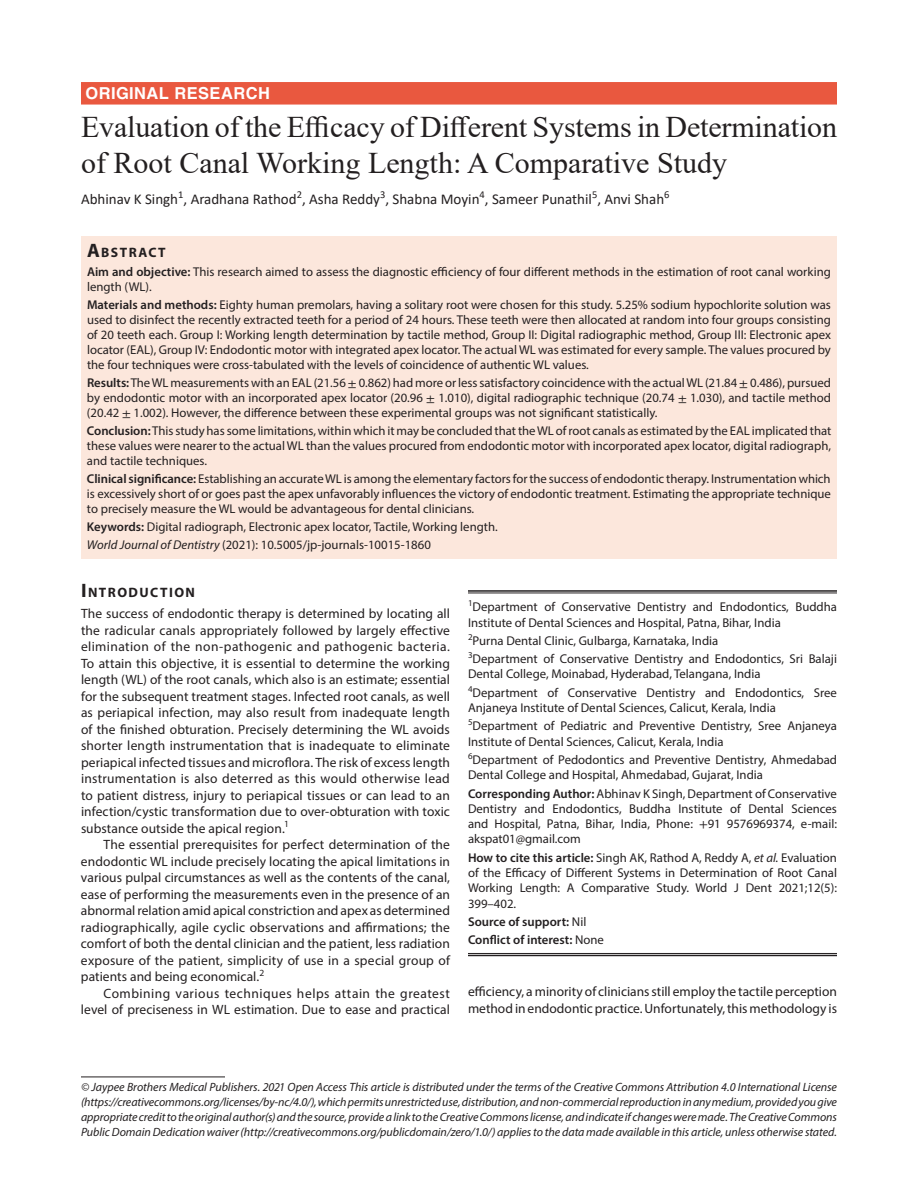
<style>
.page{position:relative;width:918px;height:1188px;background:#fff}
.page>*{position:absolute;margin:0;border:0;box-sizing:border-box;transform-origin:0 0}
.t1{font:30px/36px "Times New Roman";letter-spacing:-.005em;color:#231f20}
.t2{font:700 16.5px "Helvetica LT Std";letter-spacing:.025em;color:#fff}
.t3{font:15px "Calibri";color:#231f20}
.t4{font:700 13.65px "Myriad Pro";letter-spacing:.105em;color:#231f20}
.t5{font:13.5px/16.5px "Myriad Pro";letter-spacing:.005em;color:#231f20;text-align:justify}
.t6{font:13.5px/16.5px "Myriad Pro";letter-spacing:.025em;color:#231f20;text-align:right}
.t7{font:12.75px/15px "Myriad Pro";color:#231f20}
.t8{font:600 12.75px/18.3px "Myriad Pro";color:#231f20}
.t9{font:italic 12px/15px "Myriad Pro";letter-spacing:-.005em;color:#231f20;text-align:justify}
.s1{font-size:19.5px}
.s2{font-weight:600}
.s3{font-family:"STIX"}
.s4{font-style:italic}
.s5{font-weight:400}
</style>
<div class="page">
<div style="left:81px;top:82px;width:756px;height:23px;background:#e9583f"></div>
<div style="left:81px;top:236px;width:756px;height:26px;background:#fce7dc"></div>
<div style="left:81px;top:261px;width:756px;height:39px;background:#fce7dc"></div>
<div style="left:81px;top:294px;width:756px;height:84px;background:#fce7dc"></div>
<div style="left:81px;top:372px;width:756px;height:54px;background:#fce7dc"></div>
<div style="left:81px;top:420px;width:756px;height:54px;background:#fce7dc"></div>
<div style="left:81px;top:468px;width:756px;height:54px;background:#fce7dc"></div>
<div style="left:81px;top:516px;width:756px;height:24px;background:#fce7dc"></div>
<div style="left:81px;top:534px;width:756px;height:24px;background:#fce7dc"></div>
<hr style="left:468px;top:590px;width:369px;height:2px;background:#231f20">
<hr style="left:468px;top:593px;width:369px;height:1px;background:#231f20">
<hr style="left:468px;top:953px;width:369px;height:1px;background:#231f20">
<hr style="left:468px;top:955px;width:369px;height:1px;background:#231f20">
<hr style="left:81px;top:1077px;width:144px;height:1px;background:#231f20">
<p class="t2" style="left:86px;top:83px;width:186px">ORIGINAL RESEARCH</p>
<h1 class="t1" style="left:81px;top:108px;width:758px">Evaluation of the Efficacy of Different Systems in Determination of Root Canal Working Length: A Comparative Study</h1>
<p class="t3" style="left:81px;top:189px;width:590px">Abhinav K Singh<sup>1</sup>, Aradhana Rathod<sup>2</sup>, Asha Reddy<sup>3</sup>, Shabna Moyin<sup>4</sup>, Sameer Punathil<sup>5</sup>, Anvi Shah<sup>6</sup></p>
<p class="t4" style="left:87px;top:243px;width:80px"><span class="s1">A</span>BSTRACT</p>
<p class="t7" style="left:87px;top:264px;width:745px"><span class="s2">Aim and objective:</span> This research aimed to assess the diagnostic efficiency of four different methods in the estimation of root canal working length (WL).</p>
<p class="t7" style="left:87px;top:297px;width:746px;text-align:justify"><span class="s2">Materials and methods:</span> Eighty human premolars, having a solitary root were chosen for this study. 5.25% sodium hypochlorite solution was used to disinfect the recently extracted teeth for a period of 24 hours. These teeth were then allocated at random into four groups consisting of 20 teeth each. Group I: Working length determination by tactile method, Group II: Digital radiographic method, Group III: Electronic apex locator (EAL), Group IV: Endodontic motor with integrated apex locator. The actual WL was estimated for every sample. The values procured by the four techniques were cross-tabulated with the levels of coincidence of authentic WL values.</p>
<p class="t7" style="left:87px;top:375px;width:746px;text-align:justify"><span class="s2">Results:</span> The WL measurements with an EAL (21.56 <span class="s3">±</span> 0.862) had more or less satisfactory coincidence with the actual WL (21.84 <span class="s3">±</span> 0.486), pursued by endodontic motor with an incorporated apex locator (20.96 <span class="s3">±</span> 1.010), digital radiographic technique (20.74 <span class="s3">±</span> 1.030), and tactile method (20.42 <span class="s3">±</span> 1.002). However, the difference between these experimental groups was not significant statistically.</p>
<p class="t7" style="left:87px;top:423px;width:746px;text-align:justify"><span class="s2">Conclusion:</span> This study has some limitations, within which it may be concluded that the WL of root canals as estimated by the EAL implicated that these values were nearer to the actual WL than the values procured from endodontic motor with incorporated apex locator, digital radiograph, and tactile techniques.</p>
<p class="t7" style="left:87px;top:471px;width:746px;text-align:justify"><span class="s2">Clinical significance:</span> Establishing an accurate WL is among the elementary factors for the success of endodontic therapy. Instrumentation which is excessively short of or goes past the apex unfavorably influences the victory of endodontic treatment. Estimating the appropriate technique to precisely measure the WL would be advantageous for dental clinicians.</p>
<p class="t7" style="left:87px;top:518px;width:412px;line-height:18px"><span class="s2">Keywords:</span> Digital radiograph, Electronic apex locator, Tactile, Working length.<br><span class="s4">World Journal of Dentistry</span> (2021): 10.5005/jp-journals-10015-1860</p>
<p class="t4" style="left:81px;top:584px;width:116px"><span class="s1">I</span>NTRODUCTION</p>
<p class="t5" style="left:81px;top:605px;width:371px">The success of endodontic therapy is determined by locating all the radicular canals appropriately followed by largely effective elimination of the non-pathogenic and pathogenic bacteria.<br>To attain this objective, it is essential to determine the working length (WL) of the root canals, which also is an estimate; essential for the subsequent treatment stages. Infected root canals, as well as periapical infection, may also result from inadequate length of the finished obturation. Precisely determining the WL avoids shorter length instrumentation that is inadequate to eliminate periapical infected tissues and microflora. The risk of excess length instrumentation is also deterred as this would otherwise lead to patient distress, injury to periapical tissues or can lead to an infection/cystic transformation due to over-obturation with toxic substance outside the apical region.<sup>1</sup></p>
<p class="t5" style="left:81px;top:836px;width:371px;text-indent:23px">The essential prerequisites for perfect determination of the endodontic WL include precisely locating the apical limitations in various pulpal circumstances as well as the contents of the canal, ease of performing the measurements even in the presence of an abnormal relation amid apical constriction and apex as determined radiographically, agile cyclic observations and affirmations; the comfort of both the dental clinician and the patient, less radiation exposure of the patient, simplicity of use in a special group of patients and being economical.<sup>2</sup></p>
<p class="t6" style="left:81px;top:985px;width:371px">Combining various techniques helps attain the greatest level of preciseness in WL estimation. Due to ease and practical</p>
<p class="t5" style="left:468px;top:983px;width:371px">efficiency, a minority of clinicians still employ the tactile perception method in endodontic practice. Unfortunately, this methodology is</p>
<p class="t7" style="left:468px;top:599px;width:371px"><sup>1</sup>Department of Conservative Dentistry and Endodontics, Buddha<br>Institute of Dental Sciences and Hospital, Patna, Bihar, India</p>
<p class="t7" style="left:468px;top:631px;width:371px;line-height:18.3px"><sup>2</sup>Purna Dental Clinic, Gulbarga, Karnataka, India<br><sup>3</sup>Department of Conservative Dentistry and Endodontics, Sri Balaji</p>
<p class="t7" style="left:468px;top:665px;width:371px;line-height:18.3px">Dental College, Moinabad, Hyderabad, Telangana, India<br><sup>4</sup>Department of Conservative Dentistry and Endodontics, Sree</p>
<p class="t7" style="left:468px;top:698px;width:371px;line-height:18.3px">Anjaneya Institute of Dental Sciences, Calicut, Kerala, India<br><sup>5</sup>Department of Pediatric and Preventive Dentistry, Sree Anjaneya</p>
<p class="t7" style="left:468px;top:732px;width:371px;line-height:18.3px">Institute of Dental Sciences, Calicut, Kerala, India<br><sup>6</sup>Department of Pedodontics and Preventive Dentistry, Ahmedabad</p>
<p class="t7" style="left:468px;top:766px;width:371px;line-height:18.3px">Dental College and Hospital, Ahmedabad, Gujarat, India<br><span class="s2">Corresponding Author:</span> Abhinav K Singh, Department of Conservative</p>
<p class="t7" style="left:468px;top:801px;width:371px;text-align:justify">Dentistry and Endodontics, Buddha Institute of Dental Sciences and Hospital, Patna, Bihar, India, Phone: <span class="s3">+</span>91 9576969374, e-mail: akspat01@gmail.com</p>
<p class="t7" style="left:468px;top:850px;width:371px;text-align:justify"><span class="s2">How to cite this article:</span> Singh AK, Rathod A, Reddy A, <span class="s4">et al.</span> Evaluation of the Efficacy of Different Systems in Determination of Root Canal Working Length: A Comparative Study. World J Dent 2021;12(5):<br>399–402.</p>
<p class="t8" style="left:468px;top:912px;width:137px">Source of support: <span class="s5">Nil<br></span>Conflict of interest: <span class="s5">None</span></p>
<p class="t9" style="left:81px;top:1079px;width:758px">© Jaypee Brothers Medical Publishers. 2021 Open Access This article is distributed under the terms of the Creative Commons Attribution 4.0 International License (https://creativecommons.org/licenses/by-nc/4.0/), which permits unrestricted use, distribution, and non-commercial reproduction in any medium, provided you give appropriate credit to the original author(s) and the source, provide a link to the Creative Commons license, and indicate if changes were made. The Creative Commons Public Domain Dedication waiver (http://creativecommons.org/publicdomain/zero/1.0/) applies to the data made available in this article, unless otherwise stated.</p>
</div>
